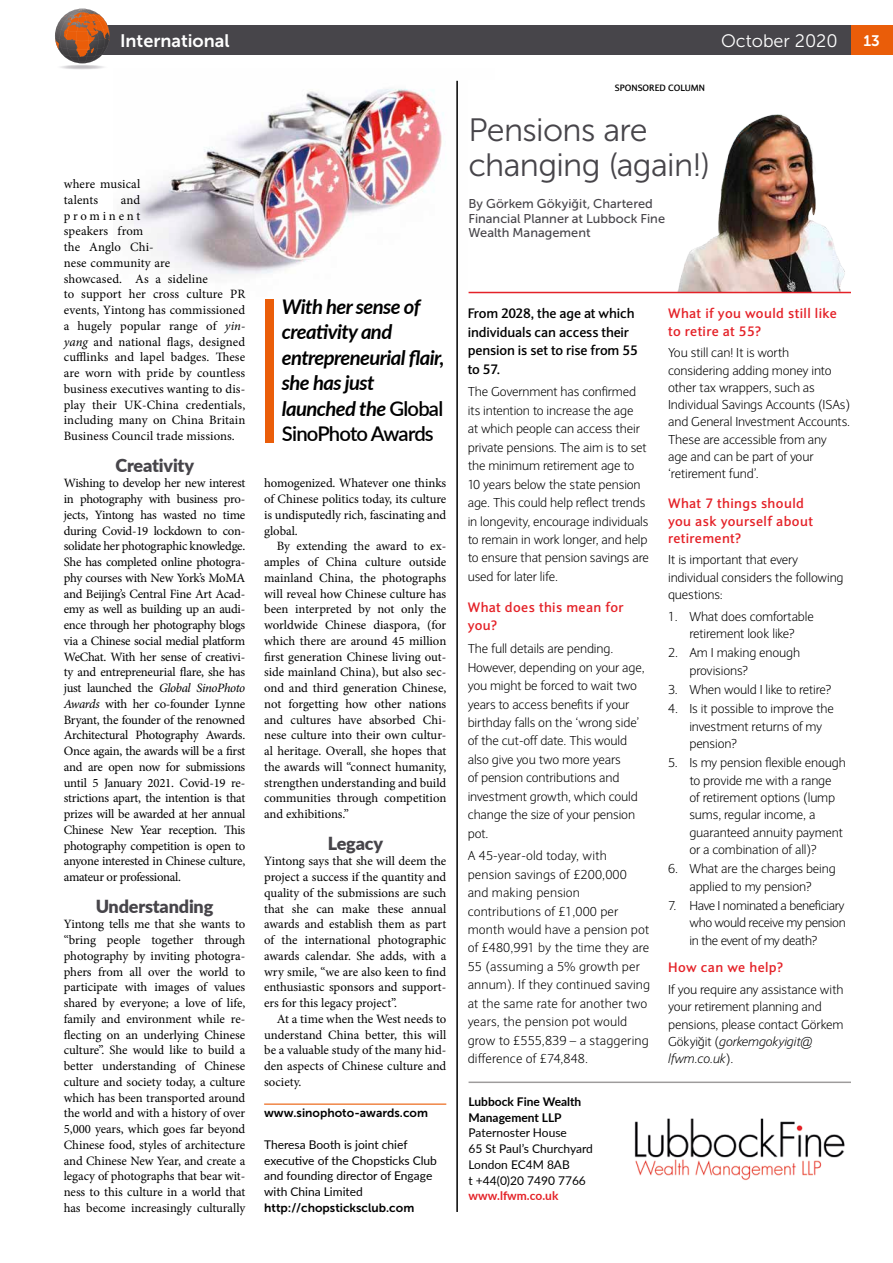
<style>
.page{position:relative;width:893px;height:1263px;background:#fff}
.page>*{position:absolute;margin:0;border:0;box-sizing:border-box;transform-origin:0 0}
.t1{font:32.25px/35.4px "Museo Sans 300";letter-spacing:-.02em;color:#47454a}
.t2{font:italic 700 20.25px/25.5px "Lato";letter-spacing:-.03em;color:#000}
.t3{font:900 18px "Lato";letter-spacing:-.01em;color:#47454a}
.t4{font:18px "Museo Sans 700";color:#fff}
.t5{font:18px "Museo Sans 300";color:#fff}
.t6{font:15.15px "Museo Sans 700";color:#fff}
.t7{font:700 13.5px/17.2px "Expert Sans";letter-spacing:.03em;color:#e42228}
.t8{font:700 13.5px/18.5px "Expert Sans";letter-spacing:-.01em;color:#000}
.t9{font:12.75px/15.8px "Minion Pro";color:#000;text-align:justify}
.t10{font:300 12.75px/17.2px "Expert Sans";letter-spacing:-.01em;color:#000}
.t11{font:300 12.75px/18.5px "Expert Sans";letter-spacing:.01em;color:#000}
.t12{font:12.75px/15px "Museo Sans 500";color:#47454a}
.t13{font:12px/15.8px "Lato";color:#000}
.t14{font:12px "Museo Sans 700";color:#000}
.t15{font:700 12px/15.8px "Lato";color:#000}
.t16{font:700 12px "Lato";color:#e42228}
.t17{font:700 9px "Expert Sans";color:#000}
.s1{font-style:italic}
.s2{font-weight:600;font-style:normal}
</style>
<div class="page">
<img style="left:128px;top:80px;width:330px;height:195px">
<img style="left:634px;top:1118px;width:211px;height:62px">
<img style="left:678px;top:114px;width:167px;height:177px">
<hr style="left:469px;top:292px;width:381px;height:1px;background:#e42228">
<hr style="left:469px;top:1081px;width:381px;height:2px;background:#9e9c9c">
<hr style="left:456px;top:81px;width:2px;height:1131px;background:#000">
<hr style="left:264px;top:1103px;width:182px;height:2px;background:#ea5d09">
<div style="left:265px;top:299px;width:8px;height:144px;background:#ea5d09"></div>
<div style="left:850px;top:26px;width:43px;height:29px;background:#ea5d09"></div>
<div style="left:64px;top:26px;width:786px;height:29px;background:#47454a"></div>
<svg style="left:55px;top:9px;width:55px;height:54px"></svg>
<img style="left:64px;top:10px;width:34px;height:6px">
<h3 class="t4" style="left:120px;top:31px;width:111px">International</h3>
<h3 class="t5" style="left:721px;top:31px;width:118px">October 2020</h3>
<p class="t6" style="left:863px;top:32px;width:18px">13</p>
<p class="t9" style="left:64px;top:176px;width:78px">where musical talents</p>
<p class="t9" style="left:64px;top:192px;width:183px;text-align:left;text-indent:57px">and<br>prominent<br>speakers from<br>the Anglo Chi-<br>nese community are<br>showcased. As a sideline<br>to support her cross culture PR events, Yintong has commissioned a hugely popular range of <span class="s1">yin&shy;yang</span> and national flags, designed cufflinks and lapel badges. These are worn with pride by countless business executives wanting to dis&shy;play their UK-China credentials, including many on China Britain<br>Business Council trade missions.</p>
<h3 class="t3" style="left:115px;top:451px;width:80px">Creativity</h3>
<p class="t9" style="left:64px;top:475px;width:183px">Wishing to develop her new interest in photography with business pro&shy;jects, Yintong has wasted no time during Covid-19 lockdown to con&shy;solidate her photographic knowledge.<br>She has completed online photogra&shy;phy courses with New York’s MoMA and Beijing’s Central Fine Art Acad&shy;emy as well as building up an audi&shy;ence through her photography blogs via a Chinese social medial platform WeChat. With her sense of creativi&shy;ty and entrepreneurial flare, she has just launched the <span class="s1">Global SinoPhoto Awards</span> with her co-founder Lynne Bryant, the founder of the renowned Architectural Photography Awards.<br>Once again, the awards will be a first and are open now for submissions until 5 January 2021. Covid-19 re&shy;strictions apart, the intention is that prizes will be awarded at her annual Chinese New Year reception. This photography competition is open to anyone interested in Chinese culture, amateur or professional.</p>
<h3 class="t3" style="left:96px;top:892px;width:119px">Understanding</h3>
<p class="t9" style="left:64px;top:916px;width:183px">Yintong tells me that she wants to “bring people together through photography by inviting photogra&shy;phers from all over the world to participate with images of values shared by everyone; a love of life, family and environment while re&shy;flecting on an underlying Chinese culture”. She would like to build a better understanding of Chinese culture and society today, a culture which has been transported around the world and with a history of over 5,000 years, which goes far beyond Chinese food, styles of architecture and Chinese New Year, and create a legacy of photographs that bear wit&shy;ness to this culture in a world that has become increasingly culturally</p>
<h2 class="t2" style="left:282px;top:293px;width:164px">With her sense of creativity and entrepreneurial flair, she has just launched the <span class="s2">Global<br>SinoPhoto Awards</span></h2>
<p class="t9" style="left:264px;top:475px;width:184px">homogenized. Whatever one thinks of Chinese politics today, its culture is undisputedly rich, fascinating and global.</p>
<p class="t9" style="left:264px;top:538px;width:184px;text-indent:13px">By extending the award to ex&shy;amples of China culture outside mainland China, the photographs will reveal how Chinese culture has been interpreted by not only the worldwide Chinese diaspora, (for which there are around 45 million first generation Chinese living out&shy;side mainland China), but also sec&shy;ond and third generation Chinese, not forgetting how other nations and cultures have absorbed Chi&shy;nese culture into their own cultur&shy;al heritage. Overall, she hopes that the awards will “connect humanity, strengthen understanding and build communities through competition and exhibitions.”</p>
<h3 class="t3" style="left:328px;top:829px;width:57px">Legacy</h3>
<p class="t9" style="left:264px;top:853px;width:184px">Yintong says that she will deem the project a success if the quantity and quality of the submissions are such that she can make these annual awards and establish them as part of the international photographic awards calendar. She adds, with a wry smile, “we are also keen to find enthusiastic sponsors and support&shy;ers for this legacy project”.</p>
<p class="t9" style="left:264px;top:1011px;width:184px;text-indent:13px">At a time when the West needs to understand China better, this will be a valuable study of the many hid&shy;den aspects of Chinese culture and society.</p>
<p class="t14" style="left:264px;top:1106px;width:165px">www.sinophoto-awards.com</p>
<p class="t13" style="left:264px;top:1136px;width:174px">Theresa Booth is joint chief executive of the Chopsticks Club and founding director of Engage with China Limited</p>
<p class="t14" style="left:264px;top:1201px;width:152px">http://chopsticksclub.com</p>
<p class="t17" style="left:615px;top:82px;width:92px">SPONSORED COLUMN</p>
<h1 class="t1" style="left:468px;top:112px;width:243px">Pensions are changing (again!)</h1>
<p class="t12" style="left:468px;top:196px;width:198px">By Görkem Gökyiğit, Chartered<br>Financial Planner at Lubbock Fine<br>Wealth Management</p>
<p class="t8" style="left:468px;top:304px;width:172px">From 2028, the age at which individuals can access their pension is set to rise from 55 to 57.</p>
<p class="t10" style="left:468px;top:383px;width:183px;line-height:18.5px">The Government has confirmed its intention to increase the age<br>at which people can access their private pensions. The aim is to set the minimum retirement age to<br>10 years below the state pension age. This could help reflect trends in longevity, encourage individuals to remain in work longer, and help to ensure that pension savings are used for later life.</p>
<p class="t7" style="left:468px;top:598px;width:157px;line-height:18.5px">What does this mean for you?</p>
<p class="t10" style="left:468px;top:639px;width:178px;line-height:18.5px">The full details are pending.<br>However, depending on your age, you might be forced to wait two years to access benefits if your birthday falls on the ‘wrong side’ of the cut-off date. This would also give you two more years<br>of pension contributions and investment growth, which could change the size of your pension pot.</p>
<p class="t11" style="left:468px;top:846px;width:184px">A 45-year-old today, with pension savings of £200,000 and making pension contributions of £1,000 per month would have a pension pot of £480,991 by the time they are<br>55 (assuming a 5% growth per annum). If they continued saving at the same rate for another two years, the pension pot would grow to £555,839 – a staggering difference of £74,848.</p>
<p class="t15" style="left:469px;top:1093px;width:114px">Lubbock Fine Wealth<br>Management LLP</p>
<p class="t13" style="left:469px;top:1125px;width:126px">Paternoster House<br>65 St Paul’s Churchyard<br>London EC4M 8AB<br>t +44(0)20 7490 7766</p>
<p class="t16" style="left:469px;top:1187px;width:91px">www.lfwm.co.uk</p>
<p class="t7" style="left:668px;top:305px;width:170px">What if you would still like to retire at 55?</p>
<p class="t10" style="left:668px;top:344px;width:184px">You still can! It is worth considering adding money into other tax wrappers, such as<br>Individual Savings Accounts (ISAs) and General Investment Accounts.<br>These are accessible from any<br>age and can be part of your ‘retirement fund’.</p>
<p class="t7" style="left:668px;top:494px;width:146px">What 7 things should you ask yourself about retirement?</p>
<p class="t10" style="left:668px;top:551px;width:177px">It is important that every individual considers the following questions:</p>
<p class="t10" style="left:668px;top:607px;width:147px;text-align:center">1. What does comfortable retirement look like?</p>
<p class="t10" style="left:689px;top:644px;width:112px;text-indent:-21px">2. Am I making enough provisions?</p>
<p class="t10" style="left:668px;top:681px;width:165px">3. When would I like to retire?</p>
<p class="t10" style="left:689px;top:700px;width:146px;text-indent:-21px">4. Is it possible to improve the investment returns of my pension?</p>
<p class="t10" style="left:689px;top:754px;width:158px;text-indent:-21px">5. Is my pension flexible enough to provide me with a range<br>of retirement options (lump sums, regular income, a guaranteed annuity payment or a combination of all)?</p>
<p class="t10" style="left:668px;top:860px;width:169px;text-align:center">6. What are the charges being applied to my pension?</p>
<p class="t10" style="left:689px;top:897px;width:158px;text-align:justify;text-indent:-21px">7. Have I nominated a beneficiary who would receive my pension in the event of my death?</p>
<p class="t7" style="left:668px;top:959px;width:117px">How can we help?</p>
<p class="t10" style="left:668px;top:981px;width:177px">If you require any assistance with your retirement planning and pensions, please contact Görkem<br>Gökyi˘git (<span class="s1">gorkemgokyigit@ lfwm.co.uk</span>).</p>
</div>
